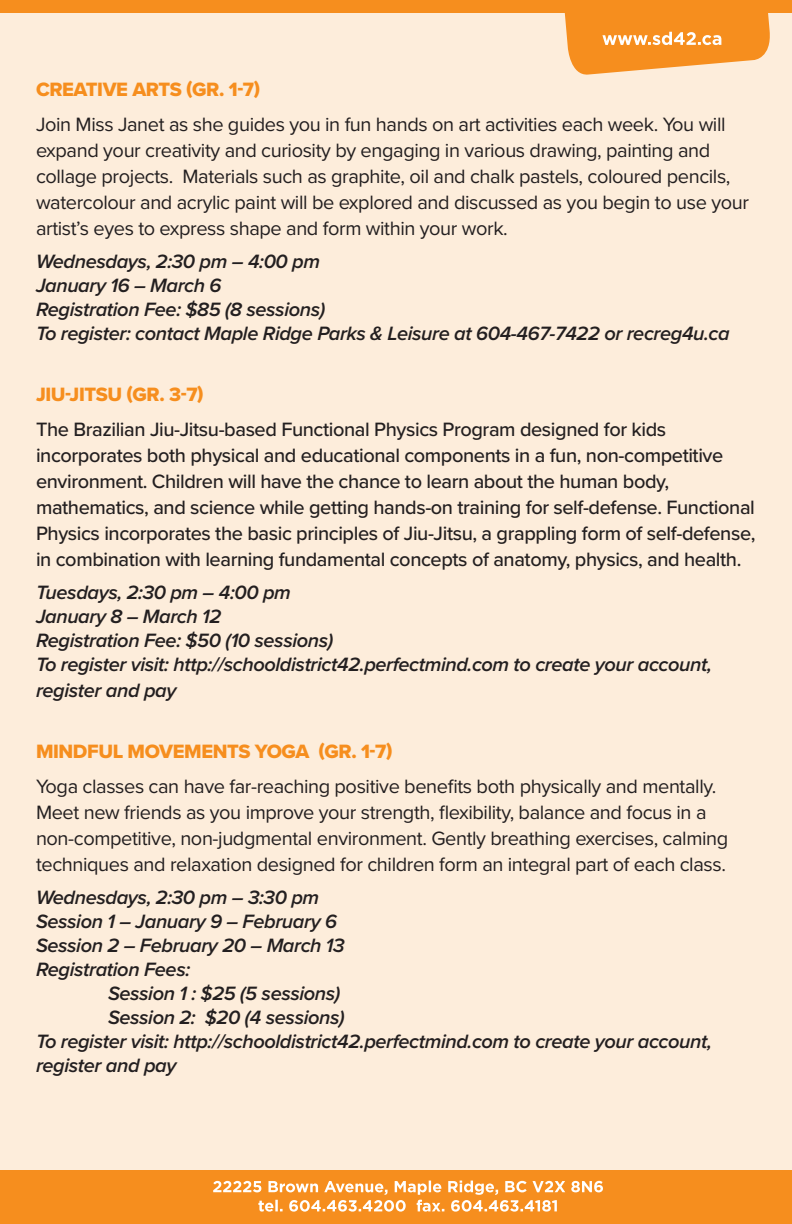
<style>
.page{position:relative;width:792px;height:1224px;background:#fdeddb}
.page>*{position:absolute;margin:0;border:0;box-sizing:border-box;transform-origin:0 0}
.t1{font:20px/26px "Proxima Nova";letter-spacing:-.02em;color:#231f20}
.details{font:italic 600 20px/24px "Proxima Nova";letter-spacing:-.02em;color:#231f20}
.content{font:500 20px/26px "Proxima Nova";letter-spacing:-.02em;color:#231f20}
.t2{font:20px "Proxima Nova Extrabld";letter-spacing:-.02em;color:#f68e1e}
</style>
<div class="page">
<svg style="left:564px;top:13px;width:206px;height:62px"></svg>
<div style="left:0;top:1171px;width:792px;height:53px;background:#f68e1e"></div>
<svg style="left:213px;top:1181px;width:390px;height:31px"></svg>
<div style="left:0;top:0;width:792px;height:13px;background:#f68e1e"></div>
<p class="t2" style="left:36px;top:78px;width:226px">CREATIVE ARTS (GR. 1-7)</p>
<p class="t1" style="left:36px;top:112px;width:715px">Join Miss Janet as she guides you in fun hands on art activities each week. You will expand your creativity and curiosity by engaging in various drawing, painting and collage projects. Materials such as graphite, oil and chalk pastels, coloured pencils, watercolour and acrylic paint will be explored and discussed as you begin to use your artist’s eyes to express shape and form within your work.</p>
<p class="details" style="left:36px;top:250px;width:286px">Wednesdays, 2:30 pm – 4:00 pm</p>
<p class="details" style="left:36px;top:274px;width:187px">January 16 – March 6</p>
<p class="details" style="left:36px;top:298px;width:291px">Registration Fee: $85 (8 sessions)</p>
<p class="details" style="left:36px;top:322px;width:695px">To register: contact Maple Ridge Parks &amp; Leisure at 604-467-7422 or recreg4u.ca</p>
<p class="t2" style="left:36px;top:383px;width:169px">JIU-JITSU (GR. 3-7)</p>
<p class="content" style="left:36px;top:417px;width:721px">The Brazilian Jiu-Jitsu-based Functional Physics Program designed for kids incorporates both physical and educational components in a fun, non-competitive environment. Children will have the chance to learn about the human body, mathematics, and science while getting hands-on training for self-defense. Functional Physics incorporates the basic principles of Jiu-Jitsu, a grappling form of self-defense, in combination with learning fundamental concepts of anatomy, physics, and health.</p>
<p class="details" style="left:36px;top:581px;width:256px">Tuesdays, 2:30 pm – 4:00 pm</p>
<p class="details" style="left:36px;top:605px;width:187px">January 8 – March 12</p>
<p class="details" style="left:36px;top:629px;width:299px">Registration Fee: $50 (10 sessions)</p>
<p class="details" style="left:36px;top:652px;width:677px;line-height:26px">To register visit: http://schooldistrict42.perfectmind.com to create your account, register and pay</p>
<p class="t2" style="left:36px;top:740px;width:358px">MINDFUL MOVEMENTS YOGA (GR. 1-7)</p>
<p class="t1" style="left:36px;top:774px;width:694px">Yoga classes can have far-reaching positive benefits both physically and mentally.<br>Meet new friends as you improve your strength, flexibility, balance and focus in a non-competitive, non-judgmental environment. Gently breathing exercises, calming techniques and relaxation designed for children form an integral part of each class.</p>
<p class="details" style="left:36px;top:886px;width:285px">Wednesdays, 2:30 pm – 3:30 pm</p>
<p class="details" style="left:36px;top:910px;width:303px">Session 1 – January 9 – February 6</p>
<p class="details" style="left:36px;top:934px;width:310px">Session 2 – February 20 – March 13</p>
<p class="details" style="left:36px;top:958px;width:156px">Registration Fees:</p>
<p class="details" style="left:108px;top:982px;width:238px">Session 1 : $25 (5 sessions)<br>Session 2: $20 (4 sessions)</p>
<p class="details" style="left:36px;top:1030px;width:677px">To register visit: http://schooldistrict42.perfectmind.com to create your account, register and pay</p>
</div>
